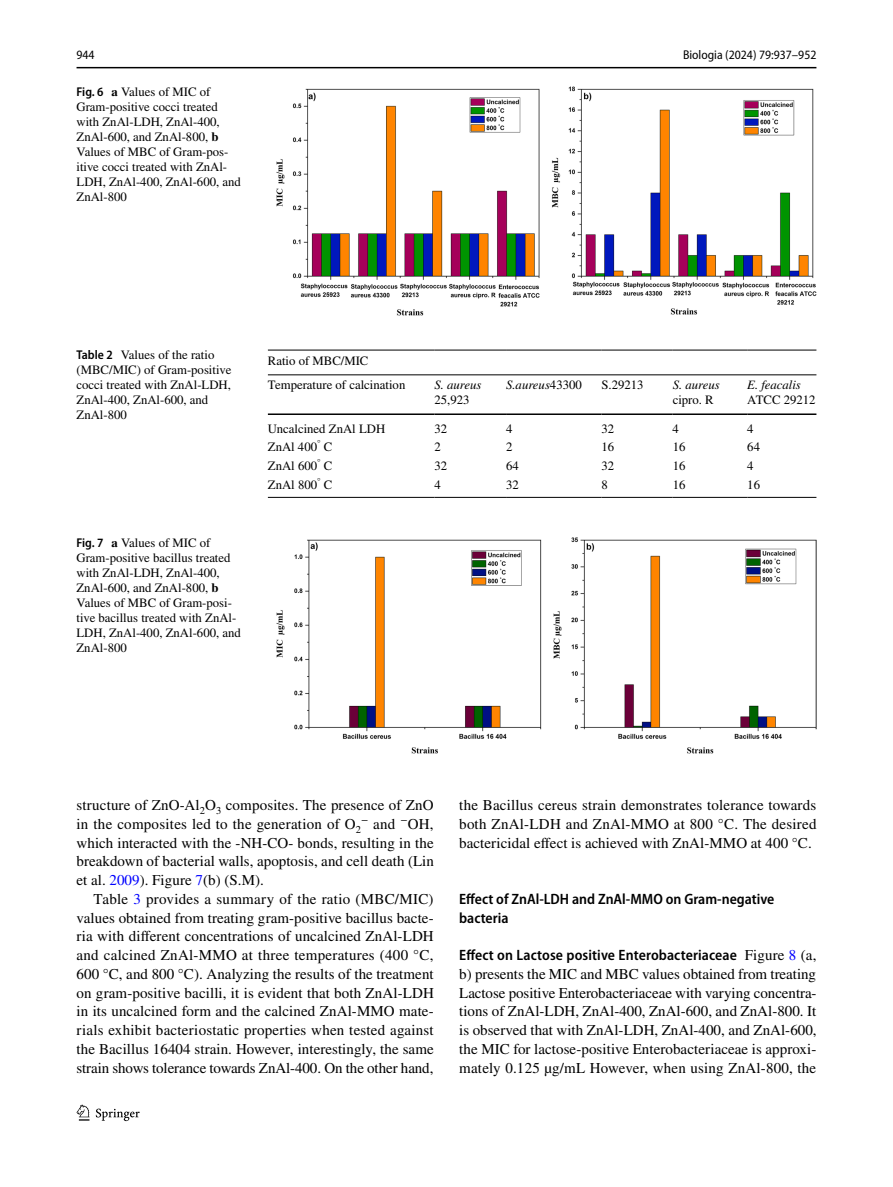
<style>
.page{position:relative;width:893px;height:1187px;background:#fff}
.page>*{position:absolute;margin:0;border:0;box-sizing:border-box;transform-origin:0 0}
.t1{font:15px/18.8px "STIX";letter-spacing:.005em;color:#000;text-align:justify}
.t2{font:600 semi-condensed 15px/18.8px "Myriad Pro";color:#000}
.t3{font:12.75px/15px "STIX";color:#000}
.t4{font:italic 12.75px "STIX";color:#000}
.t5{font:semi-condensed 12.75px "Myriad Pro";color:#000}
.s1{font-family:"Myriad Pro";font-weight:600;font-stretch:semi-condensed}
.s2{font-weight:700}
.s3{font-style:normal}
.s4{color:#00f}
.s5{font-family:"STIX";font-weight:400;font-stretch:normal}
.s6{font-family:"STIX";font-weight:400;font-stretch:normal;color:#00f}
</style>
<div class="page">
<hr style="left:77px;top:67px;width:739px;height:1px;background:#000">
<svg style="left:77px;top:1104px;width:12px;height:16px"></svg>
<svg style="left:96px;top:1108px;width:44px;height:12px"></svg>
<img style="left:276px;top:87px;width:540px;height:229px">
<hr style="left:268px;top:349px;width:166px;height:1px;background:#000">
<hr style="left:434px;top:349px;width:72px;height:1px;background:#000">
<hr style="left:506px;top:349px;width:95px;height:1px;background:#000">
<hr style="left:601px;top:349px;width:72px;height:1px;background:#000">
<hr style="left:673px;top:349px;width:74px;height:1px;background:#000">
<hr style="left:747px;top:349px;width:69px;height:1px;background:#000">
<hr style="left:268px;top:413px;width:166px;height:2px;background:#000">
<hr style="left:434px;top:413px;width:72px;height:2px;background:#000">
<hr style="left:506px;top:413px;width:95px;height:2px;background:#000">
<hr style="left:601px;top:413px;width:72px;height:2px;background:#000">
<hr style="left:673px;top:413px;width:74px;height:2px;background:#000">
<hr style="left:747px;top:413px;width:69px;height:2px;background:#000">
<hr style="left:268px;top:497px;width:166px;height:1px;background:#000">
<hr style="left:434px;top:497px;width:72px;height:1px;background:#000">
<hr style="left:506px;top:497px;width:95px;height:1px;background:#000">
<hr style="left:601px;top:497px;width:72px;height:1px;background:#000">
<hr style="left:673px;top:497px;width:74px;height:1px;background:#000">
<hr style="left:747px;top:497px;width:69px;height:1px;background:#000">
<hr style="left:268px;top:374px;width:548px;height:1px;background:#000">
<img style="left:276px;top:537px;width:540px;height:216px">
<p class="t5" style="left:77px;top:48px;width:20px">944</p>
<p class="t5" style="left:683px;top:48px;width:135px">Biologia (2024) 79:937–952</p>
<p class="t3" style="left:77px;top:85px;width:166px"><span class="s1">Fig. 6</span> <span class="s2">a</span> Values of MIC of<br>Gram-positive cocci treated with ZnAl-LDH, ZnAl-400,<br>ZnAl-600, and ZnAl-800, <span class="s2">b<br></span>Values of MBC of Gram-pos&shy;itive cocci treated with ZnAl-<br>LDH, ZnAl-400, ZnAl-600, and<br>ZnAl-800</p>
<p class="t3" style="left:77px;top:348px;width:156px"><span class="s1">Table 2</span> Values of the ratio (MBC/MIC) of Gram-positive cocci treated with ZnAl-LDH,<br>ZnAl-400, ZnAl-600, and<br>ZnAl-800</p>
<p class="t3" style="left:268px;top:349px;width:139px;line-height:24.5px">Ratio of MBC/MIC<br>Temperature of calcination</p>
<p class="t4" style="left:434px;top:376px;width:49px">S. aureus</p>
<p class="t3" style="left:434px;top:393px;width:37px">25,923</p>
<p class="t4" style="left:506px;top:376px;width:77px">S.aureus<span class="s3">43300</span></p>
<p class="t3" style="left:601px;top:378px;width:44px">S.29213</p>
<p class="t4" style="left:673px;top:376px;width:49px">S. aureus</p>
<p class="t3" style="left:673px;top:393px;width:43px">cipro. R</p>
<p class="t4" style="left:747px;top:376px;width:55px">E. feacalis</p>
<p class="t3" style="left:747px;top:393px;width:70px">ATCC 29212</p>
<p class="t3" style="left:77px;top:536px;width:166px"><span class="s1">Fig. 7</span> <span class="s2">a</span> Values of MIC of<br>Gram-positive bacillus treated with ZnAl-LDH, ZnAl-400,<br>ZnAl-600, and ZnAl-800, <span class="s2">b<br></span>Values of MBC of Gram-posi&shy;tive bacillus treated with ZnAl-<br>LDH, ZnAl-400, ZnAl-600, and<br>ZnAl-800</p>
<p class="t3" style="left:268px;top:421px;width:119px">Uncalcined ZnAl LDH</p>
<p class="t3" style="left:434px;top:421px;width:14px">32</p>
<p class="t3" style="left:506px;top:421px;width:8px">4</p>
<p class="t3" style="left:601px;top:421px;width:14px">32</p>
<p class="t3" style="left:673px;top:421px;width:8px">4</p>
<p class="t3" style="left:747px;top:421px;width:8px">4</p>
<p class="t3" style="left:268px;top:440px;width:66px">ZnAl 400<sup>°</sup> C</p>
<p class="t3" style="left:434px;top:440px;width:8px">2</p>
<p class="t3" style="left:506px;top:440px;width:8px">2</p>
<p class="t3" style="left:601px;top:440px;width:14px">16</p>
<p class="t3" style="left:673px;top:440px;width:14px">16</p>
<p class="t3" style="left:747px;top:440px;width:14px">64</p>
<p class="t3" style="left:268px;top:459px;width:66px">ZnAl 600<sup>°</sup> C</p>
<p class="t3" style="left:434px;top:459px;width:14px">32</p>
<p class="t3" style="left:506px;top:459px;width:14px">64</p>
<p class="t3" style="left:601px;top:459px;width:14px">32</p>
<p class="t3" style="left:673px;top:459px;width:14px">16</p>
<p class="t3" style="left:747px;top:459px;width:8px">4</p>
<p class="t3" style="left:268px;top:478px;width:66px">ZnAl 800<sup>°</sup> C</p>
<p class="t3" style="left:434px;top:478px;width:8px">4</p>
<p class="t3" style="left:506px;top:478px;width:14px">32</p>
<p class="t3" style="left:601px;top:478px;width:8px">8</p>
<p class="t3" style="left:673px;top:478px;width:14px">16</p>
<p class="t3" style="left:747px;top:478px;width:14px">16</p>
<p class="t1" style="left:77px;top:796px;width:359px">structure of ZnO-Al<sub>2</sub>O<sub>3</sub> composites. The presence of ZnO in the composites led to the generation of O<sub>2</sub><sup>−</sup> and <sup>−</sup>OH, which interacted with the -NH-CO- bonds, resulting in the breakdown of bacterial walls, apoptosis, and cell death (Lin et al. <span class="s4">2009</span>). Figure <span class="s4">7</span>(b) (S.M).</p>
<p class="t1" style="left:77px;top:890px;width:359px;text-indent:17px">Table <span class="s4">3</span> provides a summary of the ratio (MBC/MIC) values obtained from treating gram-positive bacillus bacte&shy;ria with different concentrations of uncalcined ZnAl-LDH and calcined ZnAl-MMO at three temperatures (400 °C, 600 °C, and 800 °C). Analyzing the results of the treatment on gram-positive bacilli, it is evident that both ZnAl-LDH in its uncalcined form and the calcined ZnAl-MMO mate&shy;rials exhibit bacteriostatic properties when tested against the Bacillus 16404 strain. However, interestingly, the same strain shows tolerance towards ZnAl-400. On the other hand,</p>
<p class="t1" style="left:459px;top:796px;width:359px">the Bacillus cereus strain demonstrates tolerance towards both ZnAl-LDH and ZnAl-MMO at 800 °C. The desired bactericidal effect is achieved with ZnAl-MMO at 400 °C.</p>
<p class="t2" style="left:459px;top:889px;width:317px">Effect of ZnAl‑LDH and ZnAl‑MMO on Gram‑negative bacteria</p>
<p class="t2" style="left:459px;top:945px;width:359px">Effect on Lactose positive Enterobacteriaceae <span class="s5">Figure</span> <span class="s6">8</span> <span class="s5">(a,</span></p>
<p class="t1" style="left:459px;top:965px;width:359px">b) presents the MIC and MBC values obtained from treating Lactose positive Enterobacteriaceae with varying concentra&shy;tions of ZnAl-LDH, ZnAl-400, ZnAl-600, and ZnAl-800. It is observed that with ZnAl-LDH, ZnAl-400, and ZnAl-600, the MIC for lactose-positive Enterobacteriaceae is approxi&shy;mately 0.125 µg/mL However, when using ZnAl-800, the</p>
</div>
